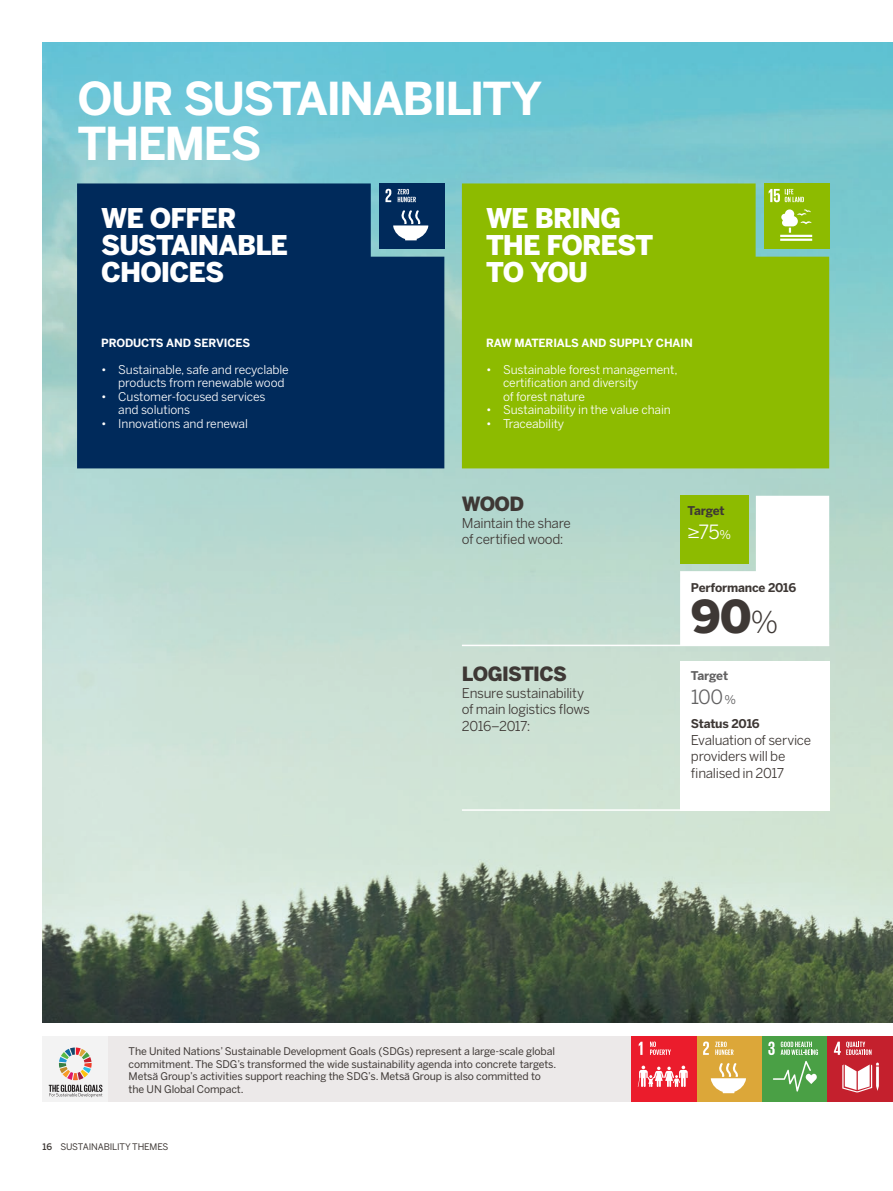
<style>
.page{position:relative;width:893px;height:1191px;background:#fff}
.page>*{position:absolute;margin:0;border:0;box-sizing:border-box;transform-origin:0 0}
.t1{font:700 45px/45px "Benton Sans";letter-spacing:-.04em;color:#fff}
.t2{font:900 45px "Benton Sans";color:#3e3835}
.t3{font:900 27px/27px "Benton Sans";letter-spacing:-.04em;color:#fff}
.t4{font:900 19.5px "Benton Sans";letter-spacing:-.035em;color:#3e3835}
.t5{font:19.5px "Benton Sans";color:#626162}
.t6{font:19.5px "Benton Sans";color:#fff}
.t7{font:13.5px/16.5px "Benton Sans";letter-spacing:-.02em;color:#3e3835}
.t8{font:12px/13.5px "Benton Sans";letter-spacing:-.01em;color:#fff}
.t9{font:700 12px "Benton Sans";letter-spacing:-.015em;color:#3e3835}
.t10{font:700 12px "Benton Sans";letter-spacing:-.015em;color:#626162}
.t11{font:700 11.25px "Benton Sans";letter-spacing:-.01em;color:#fff}
.t12{font:10.5px/12.8px "Benton Sans";letter-spacing:-.01em;color:#3e3835}
.t13{font:9px "Benton Sans";color:#3e3835}
.s1{font-size:12px}
.s2{font-weight:300;font-size:30px}
.s3{font-weight:500}
</style>
<div class="page">
<img style="left:43px;top:43px;width:850px;height:980px">
<div style="left:77px;top:183px;width:367px;height:285px;background:#002a5b"></div>
<div style="left:462px;top:183px;width:367px;height:285px;background:#8dbb00"></div>
<svg style="left:680px;top:496px;width:149px;height:148px"></svg>
<div style="left:680px;top:495px;width:68px;height:69px;background:#8dbb00"></div>
<hr style="left:462px;top:644px;width:367px;height:2px;background:#fff">
<hr style="left:462px;top:809px;width:367px;height:2px;background:#fff">
<div style="left:106px;top:1036px;width:528px;height:65px;background:#ece9e9"></div>
<div style="left:680px;top:661px;width:149px;height:150px;background:#fff"></div>
<div style="left:43px;top:1036px;width:65px;height:65px;background:#f3f3f3"></div>
<svg style="left:49px;top:1047px;width:53px;height:50px"></svg>
<div style="left:697px;top:1036px;width:65px;height:65px;background:#dca739"></div>
<svg style="left:703px;top:1041px;width:6px;height:13px"></svg>
<svg style="left:711px;top:1063px;width:35px;height:30px"></svg>
<svg style="left:715px;top:1041px;width:19px;height:14px"></svg>
<div style="left:762px;top:1036px;width:65px;height:65px;background:#4aa045"></div>
<svg style="left:768px;top:1041px;width:50px;height:50px"></svg>
<div style="left:827px;top:1036px;width:66px;height:65px;background:#c4202d"></div>
<svg style="left:834px;top:1041px;width:37px;height:14px"></svg>
<svg style="left:842px;top:1062px;width:37px;height:30px"></svg>
<div style="left:631px;top:1036px;width:66px;height:65px;background:#eb1c2c"></div>
<svg style="left:650px;top:1041px;width:21px;height:14px"></svg>
<svg style="left:639px;top:1041px;width:3px;height:14px"></svg>
<svg style="left:638px;top:1065px;width:50px;height:22px"></svg>
<div style="left:379px;top:183px;width:65px;height:66px;background:#002a5b"></div>
<svg style="left:385px;top:189px;width:6px;height:13px"></svg>
<svg style="left:393px;top:210px;width:35px;height:30px"></svg>
<svg style="left:398px;top:189px;width:18px;height:13px"></svg>
<div style="left:764px;top:183px;width:65px;height:66px;background:#8dbb00"></div>
<svg style="left:769px;top:189px;width:35px;height:13px"></svg>
<hr style="left:780px;top:235px;width:32px;height:2px;background:#fff">
<hr style="left:780px;top:239px;width:32px;height:2px;background:#fff">
<svg style="left:781px;top:209px;width:30px;height:24px"></svg>
<h1 class="t1" style="left:78px;top:76px;width:466px">OUR SUSTAINABILITY<br>THEMES</h1>
<h2 class="t3" style="left:101px;top:204px;width:188px">WE OFFER<br>SUSTAINABLE<br>CHOICES</h2>
<p class="t11" style="left:101px;top:336px;width:150px">PRODUCTS AND SERVICES</p>
<p class="t8" style="left:118px;top:362px;width:172px;text-indent:-17px">• Sustainable, safe and recyclable products from renewable wood</p>
<p class="t8" style="left:118px;top:389px;width:149px;text-indent:-17px">• Customer-focused services and solutions</p>
<p class="t8" style="left:101px;top:416px;width:148px">• Innovations and renewal</p>
<h2 class="t3" style="left:486px;top:204px;width:169px">WE BRING<br>THE FOREST<br>TO YOU</h2>
<p class="t11" style="left:486px;top:336px;width:208px">RAW MATERIALS AND SUPPLY CHAIN</p>
<p class="t8" style="left:503px;top:362px;width:176px;text-indent:-17px">• Sustainable forest management, certification and diversity<br>of forest nature</p>
<p class="t8" style="left:486px;top:403px;width:186px">• Sustainability in the value chain</p>
<p class="t8" style="left:486px;top:416px;width:80px">• Traceability</p>
<h3 class="t4" style="left:462px;top:492px;width:64px">WOOD</h3>
<p class="t7" style="left:462px;top:514px;width:110px">Maintain the share of certified wood:</p>
<h3 class="t4" style="left:462px;top:662px;width:107px">LOGISTICS</h3>
<p class="t7" style="left:462px;top:684px;width:130px">Ensure sustainability of main logistics flows<br>2016–2017:</p>
<p class="t9" style="left:687px;top:503px;width:39px">Target</p>
<h3 class="t6" style="left:687px;top:520px;width:45px">≥75<span class="s1">%</span></h3>
<p class="t9" style="left:691px;top:580px;width:107px">Performance 2016</p>
<h1 class="t2" style="left:691px;top:590px;width:89px">90<span class="s2">%</span></h1>
<p class="t10" style="left:691px;top:668px;width:39px">Target</p>
<h3 class="t5" style="left:691px;top:685px;width:47px">100<span class="s1">%</span></h3>
<p class="t9" style="left:691px;top:716px;width:70px">Status 2016</p>
<p class="t7" style="left:691px;top:731px;width:122px">Evaluation of service providers will be finalised in 2017</p>
<p class="t12" style="left:129px;top:1044px;width:429px">The United Nations’ Sustainable Development Goals (SDGs) represent a large-scale global commitment. The SDG’s transformed the wide sustainability agenda into concrete targets.<br>Metsä Group’s activities support reaching the SDG’s. Metsä Group is also committed to the UN Global Compact.</p>
<p class="t13" style="left:43px;top:1141px;width:30px"><span class="s3">16</span> Sustainability</p>
<p class="t13" style="left:132px;top:1141px;width:19px">themes</p>
</div>
